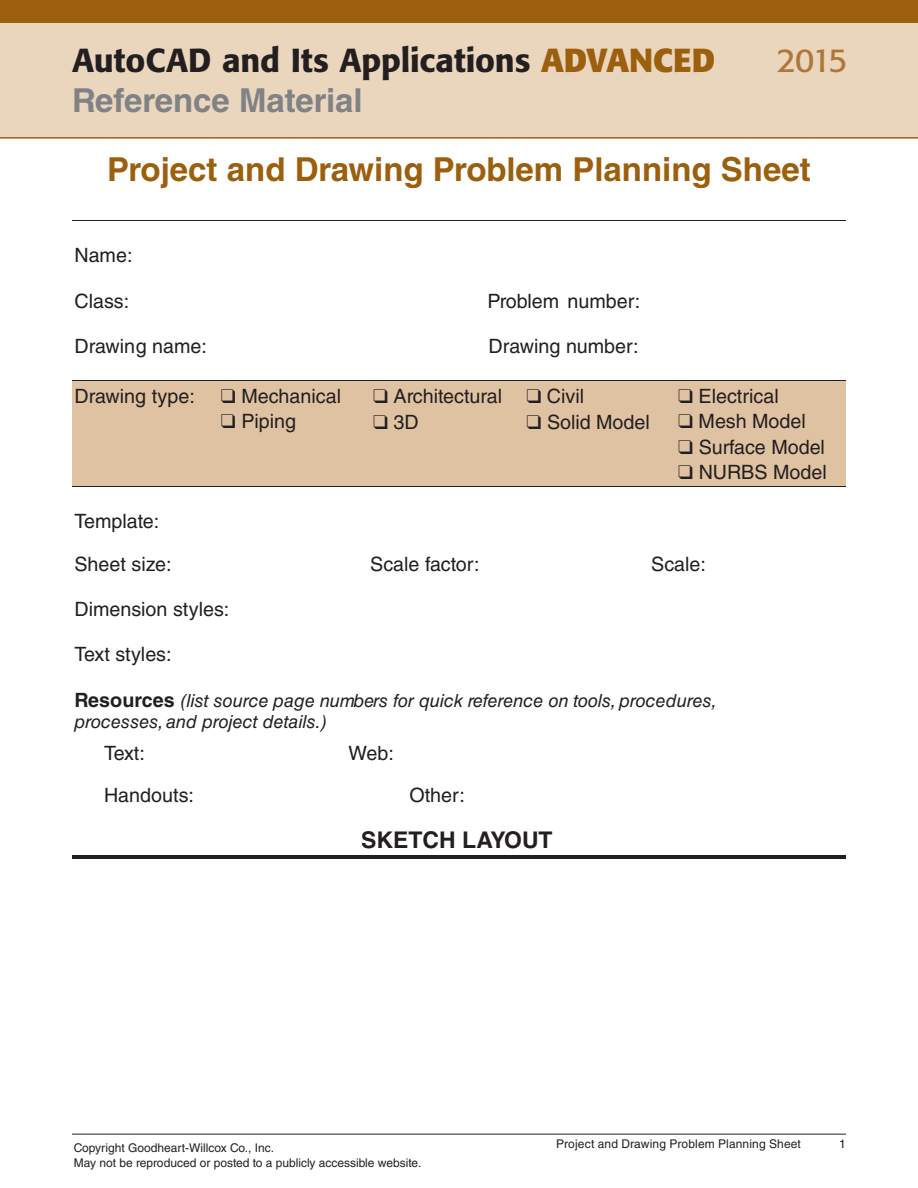
<style>
.page{position:relative;width:918px;height:1188px;background:#fff}
.page>*{position:absolute;margin:0;border:0;box-sizing:border-box;transform-origin:0 0}
.t1{font:700 33px "Helvetica LT Std";color:#9c5f0d}
.t2{font:500 33px "Formata";color:#231f20}
.t3{font:700 33px "Helvetica LT Std";color:#808285}
.t4{font:33px "Formata";color:#ae7737}
.t5{font:700 22.95px "Helvetica LT Std";color:#231f20}
.t6{font:19.65px "Helvetica LT Std";color:#231f20}
.t7{font:italic 18px/21.1px "Helvetica LT Std";color:#231f20}
.t8{font:12px "Helvetica LT Std";color:#231f20}
.s1{font-weight:700;color:#9c5f0d}
.s2{font-weight:700;font-style:normal;font-size:19.65px}
</style>
<div class="page">
<hr style="left:72px;top:1134px;width:774px;height:1px;background:#231f20">
<div style="left:0;top:22px;width:918px;height:117px;background:#ead5bd"></div>
<div style="left:0;top:0;width:918px;height:22px;background:#9c5f0d"></div>
<div style="left:72px;top:381px;width:774px;height:105px;background:#dfc2a2"></div>
<hr style="left:72px;top:220px;width:774px;height:1px;background:#231f20">
<hr style="left:72px;top:380px;width:774px;height:1px;background:#231f20">
<hr style="left:72px;top:486px;width:774px;height:1px;background:#231f20">
<hr style="left:72px;top:855px;width:774px;height:3px;background:#231f20">
<h1 class="t2" style="left:72px;top:45px;width:645px">AutoCAD and Its Applications <span class="s1">ADVANCED</span></h1>
<h1 class="t3" style="left:72px;top:88px;width:292px">Reference Material</h1>
<h1 class="t4" style="left:776px;top:45px;width:73px">2015</h1>
<h1 class="t1" style="left:107px;top:157px;width:705px">Project and Drawing Problem Planning Sheet</h1>
<p class="t6" style="left:74px;top:248px;width:60px">Name:</p>
<p class="t6" style="left:74px;top:293px;width:56px">Class:</p>
<p class="t6" style="left:488px;top:293px;width:154px">Problem number:</p>
<p class="t6" style="left:74px;top:338px;width:134px">Drawing name:</p>
<p class="t6" style="left:489px;top:338px;width:152px">Drawing number:</p>
<p class="t6" style="left:74px;top:388px;width:122px">Drawing type:</p>
<p class="t6" style="left:678px;top:388px;width:102px">❑ Electrical</p>
<p class="t6" style="left:221px;top:414px;width:77px">❑ Piping</p>
<p class="t6" style="left:678px;top:414px;width:129px">❑ Mesh Model</p>
<p class="t6" style="left:678px;top:439px;width:148px">❑ Surface Model</p>
<p class="t6" style="left:678px;top:464px;width:150px">❑ NURBS Model</p>
<p class="t6" style="left:221px;top:388px;width:122px">❑ Mechanical</p>
<p class="t6" style="left:373px;top:388px;width:212px">❑ Architectural ❑ Civil</p>
<p class="t6" style="left:373px;top:414px;width:47px">❑ 3D</p>
<p class="t6" style="left:526px;top:414px;width:125px">❑ Solid Model</p>
<p class="t6" style="left:74px;top:513px;width:86px">Template:</p>
<p class="t6" style="left:74px;top:556px;width:99px">Sheet size:</p>
<p class="t6" style="left:370px;top:556px;width:111px">Scale factor:</p>
<p class="t6" style="left:651px;top:556px;width:56px">Scale:</p>
<p class="t6" style="left:74px;top:601px;width:156px">Dimension styles:</p>
<p class="t6" style="left:74px;top:647px;width:99px">Text styles:</p>
<p class="t7" style="left:74px;top:692px;width:644px"><span class="s2">Resources</span> (list source page numbers for quick reference on tools, procedures, processes, and project details.)</p>
<p class="t6" style="left:104px;top:745px;width:42px">Text:</p>
<p class="t6" style="left:349px;top:745px;width:47px">Web:</p>
<p class="t6" style="left:104px;top:788px;width:92px">Handouts:</p>
<p class="t6" style="left:409px;top:788px;width:57px">Other:</p>
<p class="t5" style="left:361px;top:831px;width:193px">SKETCH LAYOUT</p>
<p class="t8" style="left:74px;top:1143px;width:202px">Copyright Goodheart-Willcox Co., Inc.</p>
<p class="t8" style="left:556px;top:1139px;width:246px">Project and Drawing Problem Planning Sheet</p>
<p class="t8" style="left:839px;top:1139px;width:8px">1</p>
<p class="t8" style="left:74px;top:1158px;width:349px">May not be reproduced or posted to a publicly accessible website.</p>
</div>
